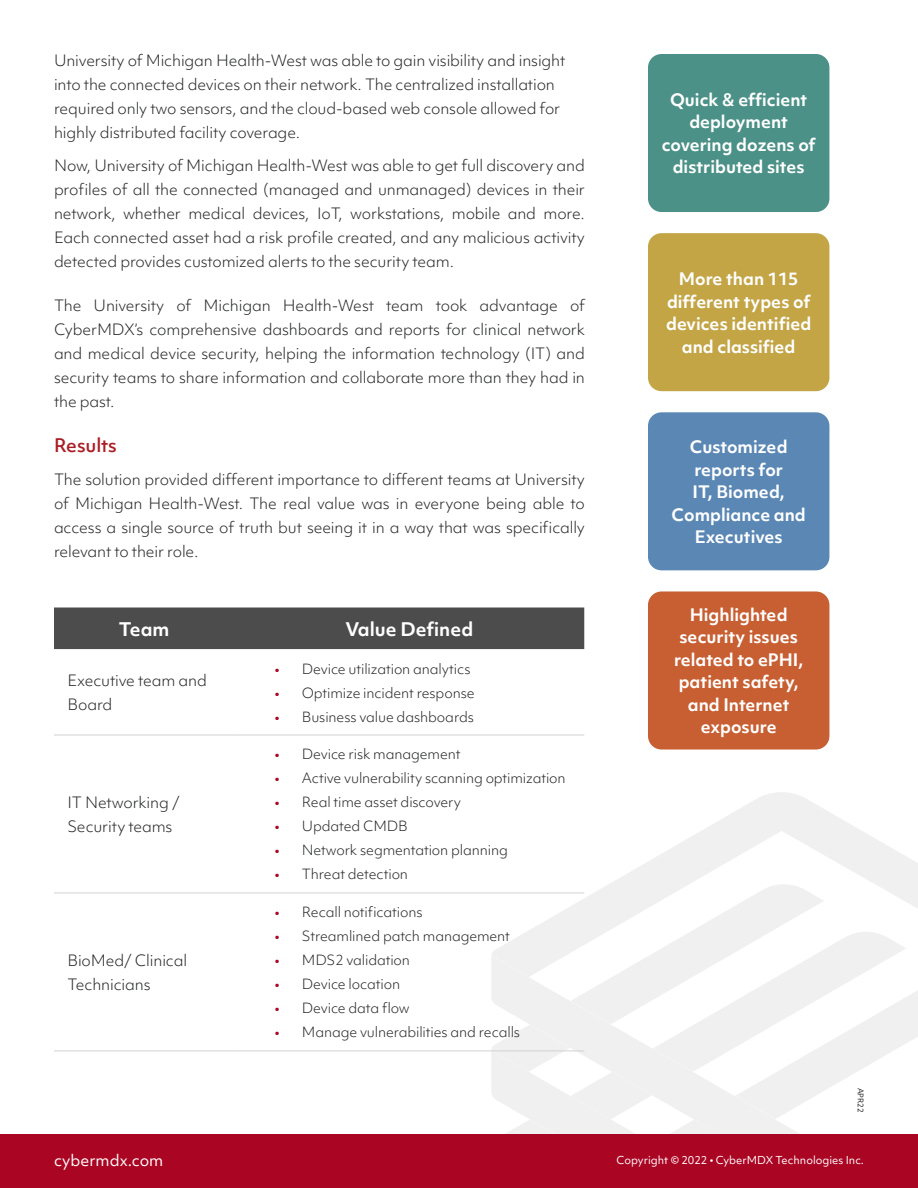
<style>
.page{position:relative;width:918px;height:1188px;background:#fff}
.page>*{position:absolute;margin:0;border:0;box-sizing:border-box;transform-origin:0 0}
.t1{font:700 18px "Objektiv Mk 1";color:#fff}
.t2{font:500 18px "Objektiv Mk 1";letter-spacing:-.01em;color:#aa1d25}
.Statistic_caption_la{font:700 16.5px/22.5px "Objektiv Mk 1";color:#fff;text-align:center}
.Body{font:300 15px/24px "Objektiv Mk 1";letter-spacing:-.01em;color:#252626}
.t3{font:15px "Objektiv Mk 1";color:#fff}
.t4{font:300 13.5px "Objektiv Mk 1";letter-spacing:-.01em;color:#252626}
.t5{font:10.5px "Objektiv Mk 1";color:#fff}
.t6{font:7.5px "Objektiv Mk 1";color:#231f20}
.s1{font-weight:500;color:#aa0523}
</style>
<div class="page">
<svg style="left:614px;top:792px;width:304px;height:90px"></svg>
<svg style="left:491px;top:882px;width:427px;height:252px"></svg>
<div style="left:0;top:1134px;width:918px;height:54px;background:#aa0523"></div>
<div style="left:648px;top:54px;width:181px;height:158px;background:#4b9187;border-radius:14px"></div>
<div style="left:648px;top:233px;width:181px;height:158px;background:#c3a546;border-radius:14px"></div>
<div style="left:648px;top:412px;width:181px;height:158px;background:#5a87b4;border-radius:14px"></div>
<div style="left:648px;top:591px;width:181px;height:159px;background:#c85f32;border-radius:14px"></div>
<div style="left:54px;top:608px;width:530px;height:41px;background:#4c4c4c"></div>
<hr style="left:54px;top:735px;width:180px;height:1px;background:#d1d2d4">
<hr style="left:234px;top:735px;width:350px;height:1px;background:#d1d2d4">
<hr style="left:54px;top:893px;width:180px;height:1px;background:#d1d2d4">
<hr style="left:234px;top:893px;width:350px;height:1px;background:#d1d2d4">
<hr style="left:54px;top:1051px;width:180px;height:1px;background:#d1d2d4">
<hr style="left:234px;top:1051px;width:350px;height:1px;background:#d1d2d4">
<h1 class="Body" style="left:54px;top:48px;width:513px">University of Michigan Health-West was able to gain visibility and insight into the connected devices on their network. The centralized installation required only two sensors, and the cloud-based web console allowed for highly distributed facility coverage.</h1>
<p class="Body" style="left:54px;top:153px;width:533px;text-align:justify">Now, University of Michigan Health-West was able to get full discovery and profiles of all the connected (managed and unmanaged) devices in their network, whether medical devices, IoT, workstations, mobile and more.<br>Each connected asset had a risk profile created, and any malicious activity detected provides customized alerts to the security team.</p>
<p class="Body" style="left:54px;top:294px;width:533px;text-align:justify">The University of Michigan Health-West team took advantage of CyberMDX’s comprehensive dashboards and reports for clinical network and medical device security, helping the information technology (IT) and security teams to share information and collaborate more than they had in the past.</p>
<h1 class="t2" style="left:54px;top:432px;width:64px">Results</h1>
<p class="Body" style="left:54px;top:467px;width:532px;text-align:justify">The solution provided different importance to different teams at University of Michigan Health-West. The real value was in everyone being able to access a single source of truth but seeing it in a way that was specifically relevant to their role.</p>
<p class="t1" style="left:119px;top:616px;width:52px">Team</p>
<p class="t1" style="left:345px;top:616px;width:129px">Value Defined</p>
<p class="Body" style="left:68px;top:668px;width:141px">Executive team and<br>Board</p>
<p class="t4" style="left:275px;top:659px;width:197px"><span class="s1">•</span> Device utilization analytics</p>
<p class="t4" style="left:275px;top:683px;width:201px"><span class="s1">•</span> Optimize incident response</p>
<p class="t4" style="left:275px;top:707px;width:201px"><span class="s1">•</span> Business value dashboards</p>
<p class="Body" style="left:68px;top:790px;width:114px">IT Networking /<br>Security teams</p>
<p class="Body" style="left:68px;top:948px;width:121px">BioMed/ Clinical<br>Technicians</p>
<p class="t4" style="left:275px;top:745px;width:187px"><span class="s1">•</span> Device risk management</p>
<p class="t4" style="left:275px;top:769px;width:292px"><span class="s1">•</span> Active vulnerability scanning optimization</p>
<p class="t4" style="left:275px;top:793px;width:188px"><span class="s1">•</span> Real time asset discovery</p>
<p class="t4" style="left:275px;top:817px;width:134px"><span class="s1">•</span> Updated CMDB</p>
<p class="t4" style="left:275px;top:841px;width:235px"><span class="s1">•</span> Network segmentation planning</p>
<p class="t4" style="left:275px;top:865px;width:135px"><span class="s1">•</span> Threat detection</p>
<p class="t4" style="left:275px;top:903px;width:149px"><span class="s1">•</span> Recall notifications</p>
<p class="t4" style="left:275px;top:927px;width:237px"><span class="s1">•</span> Streamlined patch management</p>
<p class="t4" style="left:275px;top:951px;width:137px"><span class="s1">•</span> MDS2 validation</p>
<p class="t4" style="left:275px;top:975px;width:127px"><span class="s1">•</span> Device location</p>
<p class="t4" style="left:275px;top:999px;width:136px"><span class="s1">•</span> Device data flow</p>
<p class="t4" style="left:275px;top:1023px;width:247px"><span class="s1">•</span> Manage vulnerabilities and recalls</p>
<p class="Statistic_caption_la" style="left:662px;top:88px;width:155px">Quick &amp; efficient deployment covering dozens of distributed sites</p>
<p class="Statistic_caption_la" style="left:679px;top:267px;width:121px">More than 115</p>
<p class="Statistic_caption_la" style="left:667px;top:290px;width:145px">different types of</p>
<p class="Statistic_caption_la" style="left:666px;top:312px;width:147px">devices identified</p>
<p class="Statistic_caption_la" style="left:682px;top:335px;width:115px">and classified</p>
<p class="Statistic_caption_la" style="left:690px;top:435px;width:99px">Customized</p>
<p class="Statistic_caption_la" style="left:694px;top:458px;width:90px">reports for</p>
<p class="Statistic_caption_la" style="left:693px;top:480px;width:94px">IT, Biomed,</p>
<p class="Statistic_caption_la" style="left:672px;top:503px;width:136px">Compliance and</p>
<p class="Statistic_caption_la" style="left:695px;top:525px;width:90px">Executives</p>
<p class="Statistic_caption_la" style="left:690px;top:603px;width:99px">Highlighted</p>
<p class="Statistic_caption_la" style="left:679px;top:626px;width:120px">security issues</p>
<p class="Statistic_caption_la" style="left:674px;top:648px;width:131px">related to ePHI,</p>
<p class="Statistic_caption_la" style="left:679px;top:671px;width:121px">patient safety,</p>
<p class="Statistic_caption_la" style="left:688px;top:693px;width:103px">and Internet</p>
<p class="Statistic_caption_la" style="left:701px;top:716px;width:77px">exposure</p>
<p class="t6" style="left:866px;top:1088px;width:27px;rotate:90deg">APR22</p>
<p class="t3" style="left:54px;top:1150px;width:111px">cybermdx.com</p>
<p class="t5" style="left:616px;top:1152px;width:249px">Copyright © 2022 • CyberMDX Technologies Inc.</p>
</div>
